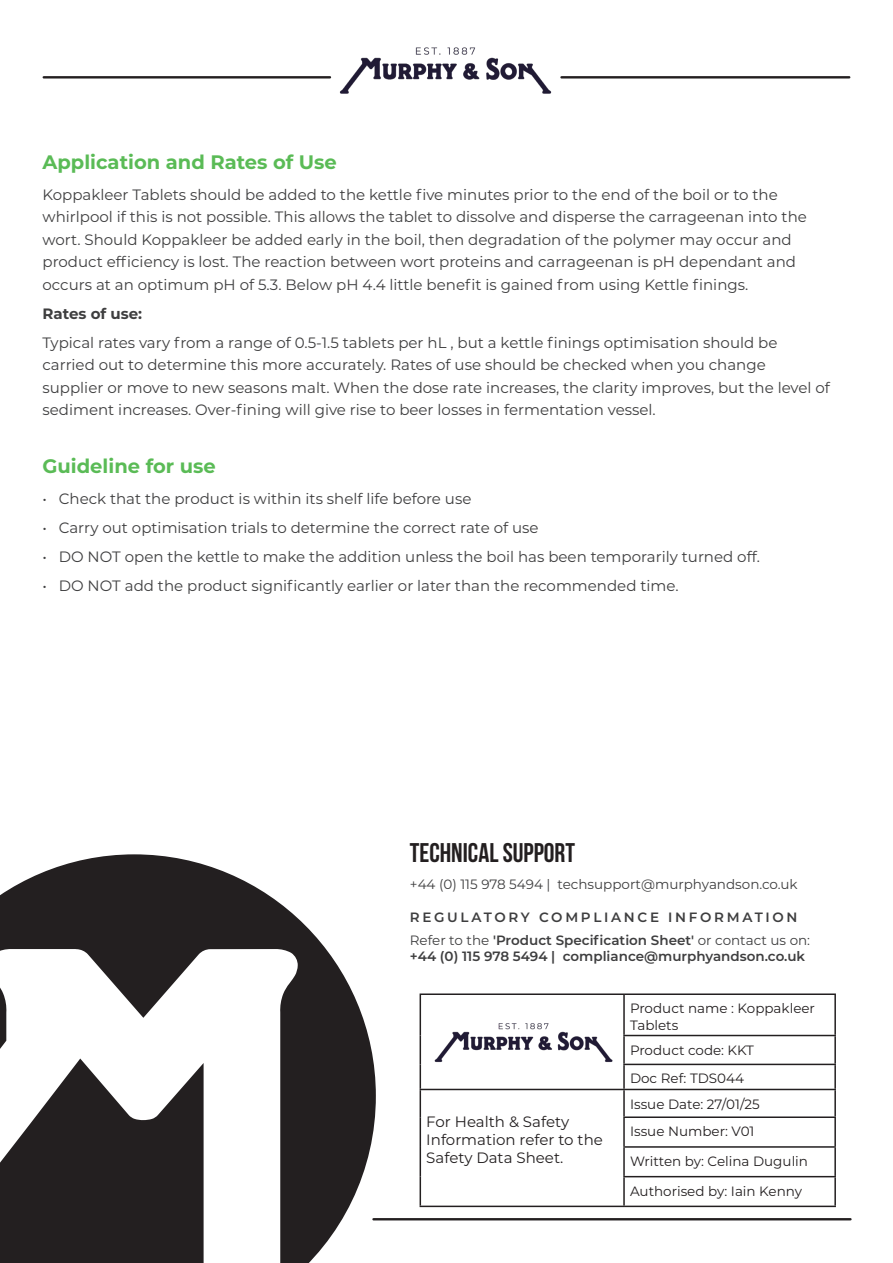
<style>
.page{position:relative;width:893px;height:1263px;background:#fff}
.page>*{position:absolute;margin:0;border:0;box-sizing:border-box;transform-origin:0 0}
.t1{font:700 27px "Bebas Neue";color:#231f20}
.t2{font:700 19.5px "Montserrat";color:#5abb56}
.t3{font:15px/22.5px "Montserrat";color:#3e3e3f}
.t4{font:15px "Montserrat";color:#231f20}
.t5{font:700 15px "Montserrat";color:#3e3e3f}
.t6{font:13.5px "Montserrat";color:#231f20}
.t7{font:600 13.5px "Montserrat";color:#3e3e3f}
.t8{font:13.5px "Montserrat";color:#3e3e3f}
.t9{font:600 13.5px "Montserrat";letter-spacing:.2em;color:#3e3e3f}
.s1{font-weight:400}
</style>
<div class="page">
<hr style="left:561px;top:76px;width:288px;height:3px;background:#231f20">
<hr style="left:44px;top:76px;width:286px;height:3px;background:#231f20">
<img style="left:289px;top:47px;width:314px;height:47px">
<svg style="left:0;top:854px;width:376px;height:409px"></svg>
<svg style="left:0;top:1058px;width:204px;height:205px"></svg>
<hr style="left:373px;top:1218px;width:477px;height:2px;background:#231f20">
<hr style="left:420px;top:993px;width:204px;height:2px;background:#231f20">
<hr style="left:420px;top:995px;width:1px;height:40px;background:#231f20">
<hr style="left:624px;top:993px;width:212px;height:2px;background:#231f20">
<hr style="left:623px;top:995px;width:2px;height:40px;background:#231f20">
<hr style="left:834px;top:995px;width:2px;height:40px;background:#231f20">
<hr style="left:623px;top:1035px;width:213px;height:1px;background:#231f20">
<hr style="left:623px;top:1036px;width:2px;height:28px;background:#231f20">
<hr style="left:834px;top:1036px;width:2px;height:28px;background:#231f20">
<hr style="left:623px;top:1064px;width:213px;height:1px;background:#231f20">
<hr style="left:623px;top:1065px;width:2px;height:24px;background:#231f20">
<hr style="left:834px;top:1065px;width:2px;height:24px;background:#231f20">
<hr style="left:420px;top:1089px;width:204px;height:1px;background:#231f20">
<svg style="left:420px;top:1035px;width:1px;height:82px"></svg>
<hr style="left:624px;top:1089px;width:212px;height:1px;background:#231f20">
<hr style="left:623px;top:1090px;width:2px;height:26px;background:#231f20">
<hr style="left:834px;top:1090px;width:2px;height:26px;background:#231f20">
<hr style="left:420px;top:1117px;width:1px;height:30px;background:#231f20">
<hr style="left:623px;top:1116px;width:213px;height:2px;background:#231f20">
<hr style="left:623px;top:1118px;width:2px;height:28px;background:#231f20">
<hr style="left:834px;top:1118px;width:2px;height:28px;background:#231f20">
<hr style="left:420px;top:1147px;width:1px;height:30px;background:#231f20">
<hr style="left:623px;top:1146px;width:213px;height:2px;background:#231f20">
<hr style="left:623px;top:1148px;width:2px;height:28px;background:#231f20">
<hr style="left:834px;top:1148px;width:2px;height:28px;background:#231f20">
<svg style="left:420px;top:1177px;width:1px;height:28px"></svg>
<hr style="left:623px;top:1176px;width:213px;height:1px;background:#231f20">
<hr style="left:623px;top:1177px;width:2px;height:28px;background:#231f20">
<hr style="left:834px;top:1177px;width:2px;height:28px;background:#231f20">
<hr style="left:420px;top:1205px;width:204px;height:2px;background:#231f20">
<hr style="left:624px;top:1205px;width:212px;height:2px;background:#231f20">
<img style="left:434px;top:1023px;width:179px;height:40px">
<p class="t2" style="left:43px;top:148px;width:296px">Application and Rates of Use</p>
<p class="t3" style="left:43px;top:183px;width:766px">Koppakleer Tablets should be added to the kettle five minutes prior to the end of the boil or to the whirlpool if this is not possible. This allows the tablet to dissolve and disperse the carrageenan into the wort. Should Koppakleer be added early in the boil, then degradation of the polymer may occur and product efficiency is lost. The reaction between wort proteins and carrageenan is pH dependant and occurs at an optimum pH of 5.3. Below pH 4.4 little benefit is gained from using Kettle finings.</p>
<p class="t5" style="left:43px;top:303px;width:101px">Rates of use:</p>
<p class="t3" style="left:43px;top:331px;width:789px">Typical rates vary from a range of 0.5-1.5 tablets per hL , but a kettle finings optimisation should be carried out to determine this more accurately. Rates of use should be checked when you change supplier or move to new seasons malt. When the dose rate increases, the clarity improves, but the level of sediment increases. Over-fining will give rise to beer losses in fermentation vessel.</p>
<p class="t2" style="left:43px;top:452px;width:175px">Guideline for use</p>
<p class="t3" style="left:43px;top:487px;width:430px">• Check that the product is within its shelf life before use</p>
<p class="t3" style="left:43px;top:516px;width:498px">• Carry out optimisation trials to determine the correct rate of use</p>
<p class="t3" style="left:43px;top:545px;width:719px">• DO NOT open the kettle to make the addition unless the boil has been temporarily turned off.</p>
<p class="t3" style="left:43px;top:573px;width:638px">• DO NOT add the product significantly earlier or later than the recommended time.</p>
<p class="t1" style="left:410px;top:838px;width:167px">TECHNICAL SUPPORT</p>
<p class="t8" style="left:410px;top:875px;width:389px">+44 (0) 115 978 5494 | techsupport@murphyandson.co.uk</p>
<p class="t9" style="left:410px;top:908px;width:389px">REGULATORY COMPLIANCE INFORMATION</p>
<p class="t7" style="left:410px;top:930px;width:402px"><span class="s1">Refer to the</span> 'Product Specification Sheet' <span class="s1">or contact us on:</span></p>
<p class="t7" style="left:410px;top:947px;width:397px">+44 (0) 115 978 5494 | compliance@murphyandson.co.uk</p>
<p class="t4" style="left:426px;top:1111px;width:144px">For Health &amp; Safety</p>
<p class="t4" style="left:426px;top:1129px;width:178px">Information refer to the</p>
<p class="t4" style="left:426px;top:1147px;width:139px">Safety Data Sheet.</p>
<p class="t6" style="left:630px;top:999px;width:187px">Product name : Koppakleer</p>
<p class="t6" style="left:630px;top:1015px;width:50px">Tablets</p>
<p class="t6" style="left:630px;top:1040px;width:126px">Product code: KKT</p>
<p class="t6" style="left:630px;top:1069px;width:115px">Doc Ref: TDS044</p>
<p class="t6" style="left:630px;top:1094px;width:131px">Issue Date: 27/01/25</p>
<p class="t6" style="left:630px;top:1122px;width:126px">Issue Number: V01</p>
<p class="t6" style="left:630px;top:1152px;width:180px">Written by: Celina Dugulin</p>
<p class="t6" style="left:630px;top:1182px;width:174px">Authorised by: Iain Kenny</p>
</div>
